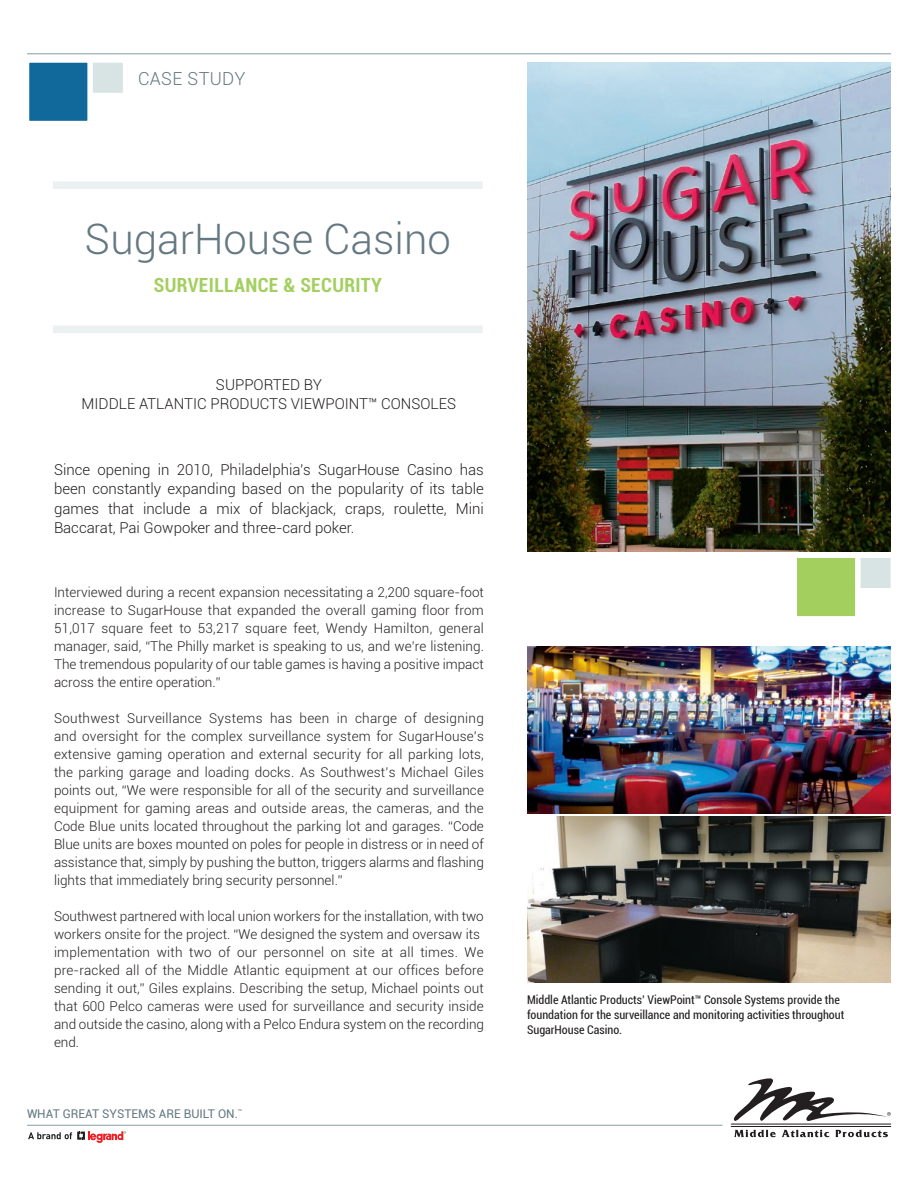
<style>
.page{position:relative;width:918px;height:1188px;background:#fff}
.page>*{position:absolute;margin:0;border:0;box-sizing:border-box;transform-origin:0 0}
.t1{font:300 42px "Roboto";color:#647882}
.t2{font:700 condensed 19.5px "Roboto";letter-spacing:.02em;color:#a3cf5e}
.t3{font:300 18px "Roboto";letter-spacing:.02em;color:#647882}
.t4{font:300 15px/19.5px "Roboto";color:#231f20;text-align:justify}
.t5{font:300 13.5px/18px "Roboto";color:#231f20;text-align:justify}
.t6{font:condensed 12px/15px "Roboto";color:#231f20}
.t7{font:12px "Roboto";color:#647882}
</style>
<div class="page">
<hr style="left:27px;top:54px;width:864px;height:1px;background:#8a9ca6">
<svg style="left:734px;top:1078px;width:157px;height:43px"></svg>
<hr style="left:731px;top:1124px;width:160px;height:1px;background:#231f20">
<hr style="left:731px;top:1126px;width:160px;height:1px;background:#231f20">
<svg style="left:734px;top:1130px;width:42px;height:7px"></svg>
<svg style="left:782px;top:1130px;width:47px;height:7px"></svg>
<svg style="left:835px;top:1130px;width:53px;height:7px"></svg>
<svg style="left:28px;top:1131px;width:98px;height:12px"></svg>
<hr style="left:27px;top:1125px;width:696px;height:1px;background:#8a9ca6">
<div style="left:53px;top:181px;width:430px;height:8px;background:#ebf1f1"></div>
<div style="left:53px;top:326px;width:430px;height:7px;background:#ebf1f1"></div>
<div style="left:25px;top:58px;width:67px;height:67px;background:#10689b;border:4px solid #fff"></div>
<div style="left:792px;top:554px;width:68px;height:67px;background:#a3cf5e;border:4px solid #fff"></div>
<div style="left:88px;top:58px;width:39px;height:39px;background:#d8e4e3;border:4px solid #fff"></div>
<div style="left:856px;top:554px;width:39px;height:39px;background:#d8e4e3;border:4px solid #fff"></div>
<img style="left:527px;top:63px;width:364px;height:489px">
<img style="left:527px;top:816px;width:364px;height:167px">
<img style="left:527px;top:647px;width:364px;height:166px">
<h3 class="t3" style="left:138px;top:66px;width:109px">CASE STUDY</h3>
<h1 class="t1" style="left:85px;top:210px;width:367px">SugarHouse Casino</h1>
<h2 class="t2" style="left:154px;top:272px;width:230px">SURVEILLANCE &amp; SECURITY</h2>
<p class="t4" style="left:82px;top:374px;width:376px;text-align:center">SUPPORTED BY<br>MIDDLE ATLANTIC PRODUCTS VIEWPOINT™ CONSOLES</p>
<p class="t4" style="left:54px;top:459px;width:431px">Since opening in 2010, Philadelphia’s SugarHouse Casino has been constantly expanding based on the popularity of its table games that include a mix of blackjack, craps, roulette, Mini Baccarat, Pai Gowpoker and three-card poker.</p>
<p class="t5" style="left:54px;top:583px;width:431px">Interviewed during a recent expansion necessitating a 2,200 square-foot increase to SugarHouse that expanded the overall gaming floor from 51,017 square feet to 53,217 square feet, Wendy Hamilton, general manager, said, “The Philly market is speaking to us, and we’re listening.<br>The tremendous popularity of our table games is having a positive impact across the entire operation.”</p>
<p class="t5" style="left:54px;top:709px;width:431px">Southwest Surveillance Systems has been in charge of designing and oversight for the complex surveillance system for SugarHouse’s extensive gaming operation and external security for all parking lots, the parking garage and loading docks. As Southwest’s Michael Giles points out, “We were responsible for all of the security and surveillance equipment for gaming areas and outside areas, the cameras, and the Code Blue units located throughout the parking lot and garages. “Code Blue units are boxes mounted on poles for people in distress or in need of assistance that, simply by pushing the button, triggers alarms and flashing lights that immediately bring security personnel.”</p>
<p class="t5" style="left:54px;top:907px;width:432px;text-align:left">Southwest partnered with local union workers for the installation, with two workers onsite for the project. “We designed the system and oversaw its implementation with two of our personnel on site at all times. We pre-racked all of the Middle Atlantic equipment at our offices before sending it out,” Giles explains. Describing the setup, Michael points out that 600 Pelco cameras were used for surveillance and security inside and outside the casino, along with a Pelco Endura system on the recording end.</p>
<p class="t7" style="left:27px;top:1105px;width:217px">WHAT GREAT SYSTEMS ARE BUILT ON.<sup>™</sup></p>
<p class="t6" style="left:527px;top:991px;width:319px">Middle Atlantic Products’ ViewPoint™ Console Systems provide the foundation for the surveillance and monitoring activities throughout<br>SugarHouse Casino.</p>
</div>
